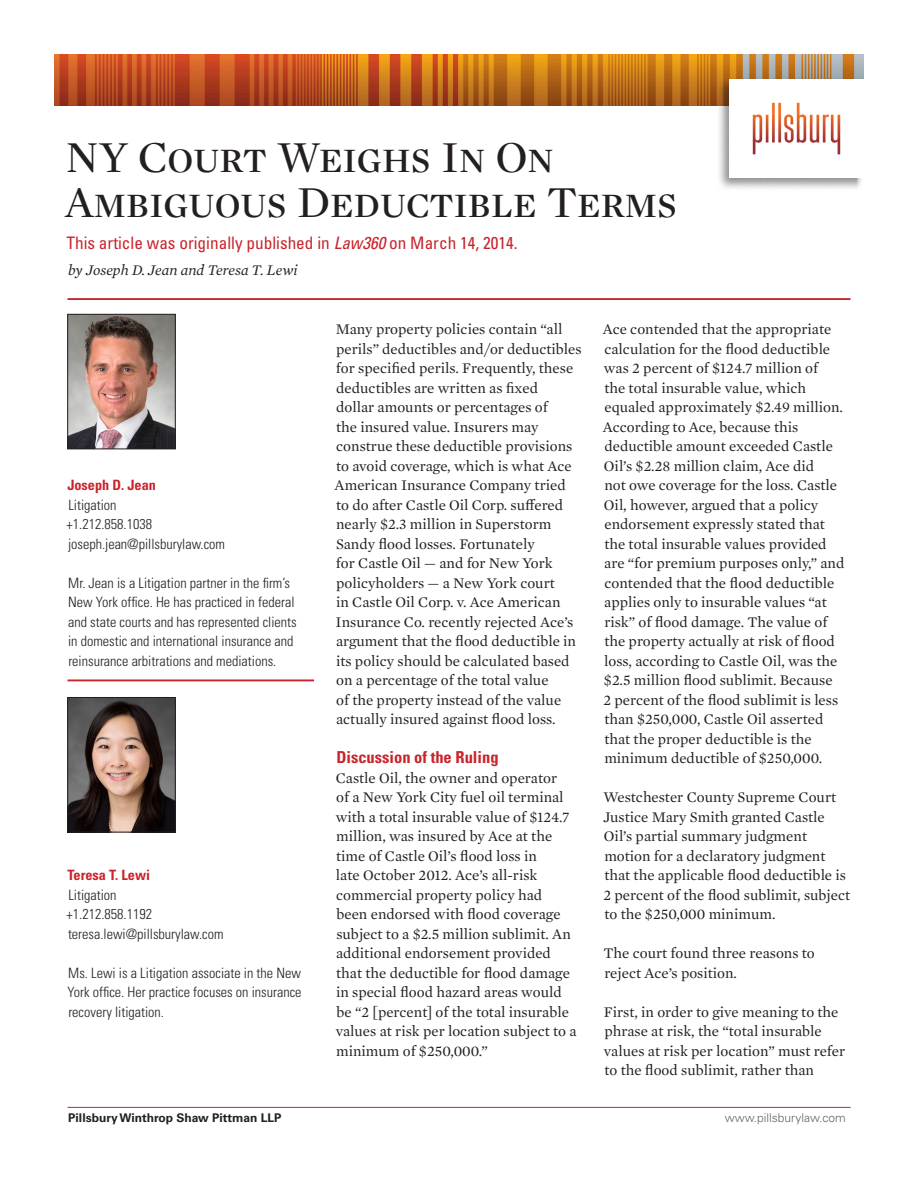
<style>
.page{position:relative;width:918px;height:1188px;background:#fff}
.page>*{position:absolute;margin:0;border:0;box-sizing:border-box;transform-origin:0 0}
.First_Page_-_Main_He{font:45px/45px "Mercury Display";color:#231f20}
.article_attribution{font:condensed 17.25px "Univers LT Std";color:#c8242b}
.Body_-_Header_1{font:700 condensed 16.5px "Univers LT Std";color:#c8242b}
.Body_-_Main{font:15px/19.5px "Mercury Text G1";color:#231f20}
.byline{font:italic 15px "Mercury Text G1";color:#231f20}
.attorney_bio{font:300 condensed 14.25px/19.5px "Univers LT Std";color:#231f20}
.attorney_info{font:300 condensed 14.25px/19.5px "Univers LT Std";color:#231f20}
.attorney_name{font:700 condensed 14.25px "Univers LT Std";color:#c8242b}
.Practice_Industry{font:300 condensed 14.25px "Univers LT Std";color:#231f20}
.t1{font:700 12px "Univers LT Std";color:#231f20}
.t2{font:300 12px "Univers LT Std";color:#636366}
.s1{font-style:italic}
</style>
<div class="page">
<hr style="left:68px;top:298px;width:782px;height:2px;background:#c8242b">
<img style="left:70px;top:316px;width:104px;height:131px">
<div style="left:68px;top:314px;width:108px;height:135px;border:1px solid #231f20"></div>
<img style="left:70px;top:699px;width:104px;height:131px">
<div style="left:68px;top:697px;width:108px;height:135px;border:1px solid #231f20"></div>
<hr style="left:68px;top:679px;width:246px;height:2px;background:#c8242b">
<hr style="left:68px;top:1107px;width:782px;height:1px;background:#c8242b">
<svg style="left:54px;top:54px;width:810px;height:135px"></svg>
<div style="left:857px;top:165px;width:61px;height:41px;background:#fff"></div>
<p class="First_Page_-_Main_He" style="left:66px;top:133px;width:613px">NY Court Weighs In On<br>Ambiguous Deductible Terms</p>
<p class="article_attribution" style="left:66px;top:232px;width:453px">This article was originally published in <span class="s1">Law360</span> on March 14, 2014.</p>
<p class="byline" style="left:68px;top:260px;width:231px">by Joseph D. Jean and Teresa T. Lewi</p>
<p class="attorney_name" style="left:67px;top:477px;width:90px">Joseph D. Jean</p>
<p class="Practice_Industry" style="left:68px;top:496px;width:50px">Litigation</p>
<p class="attorney_info" style="left:67px;top:515px;width:160px">+1.212.858.1038 joseph.jean@pillsburylaw.com</p>
<p class="attorney_bio" style="left:68px;top:573px;width:230px">Mr. Jean is a Litigation partner in the firm’s New York office. He has practiced in federal and state courts and has represented clients in domestic and international insurance and reinsurance arbitrations and mediations.</p>
<p class="attorney_name" style="left:68px;top:867px;width:84px">Teresa T. Lewi</p>
<p class="Practice_Industry" style="left:68px;top:886px;width:50px">Litigation</p>
<p class="attorney_info" style="left:67px;top:905px;width:158px">+1.212.858.1192 teresa.lewi@pillsburylaw.com</p>
<p class="attorney_bio" style="left:67px;top:963px;width:236px;text-align:justify">Ms. Lewi is a Litigation associate in the New York office. Her practice focuses on insurance recovery litigation.</p>
<p class="t1" style="left:68px;top:1111px;width:215px">Pillsbury Winthrop Shaw Pittman LLP</p>
<p class="Body_-_Main" style="left:335px;top:319px;width:249px">Many property policies contain “all perils” deductibles and/or deductibles for specified perils. Frequently, these deductibles are written as fixed<br>dollar amounts or percentages of<br>the insured value. Insurers may construe these deductible provisions to avoid coverage, which is what Ace American Insurance Company tried to do after Castle Oil Corp. suffered nearly $2.3 million in Superstorm Sandy flood losses. Fortunately<br>for Castle Oil — and for New York policyholders — a New York court<br>in Castle Oil Corp. v. Ace American Insurance Co. recently rejected Ace’s argument that the flood deductible in its policy should be calculated based on a percentage of the total value<br>of the property instead of the value actually insured against flood loss.</p>
<p class="Body_-_Header_1" style="left:336px;top:748px;width:164px">Discussion of the Ruling</p>
<p class="Body_-_Main" style="left:336px;top:767px;width:242px">Castle Oil, the owner and operator<br>of a New York City fuel oil terminal with a total insurable value of $124.7 million, was insured by Ace at the time of Castle Oil’s flood loss in<br>late October 2012. Ace’s all-risk commercial property policy had<br>been endorsed with flood coverage subject to a $2.5 million sublimit. An additional endorsement provided that the deductible for flood damage in special flood hazard areas would be “2 [percent] of the total insurable values at risk per location subject to a minimum of $250,000.”</p>
<p class="Body_-_Main" style="left:603px;top:319px;width:243px">Ace contended that the appropriate calculation for the flood deductible was 2 percent of $124.7 million of<br>the total insurable value, which equaled approximately $2.49 million.<br>According to Ace, because this deductible amount exceeded Castle Oil’s $2.28 million claim, Ace did<br>not owe coverage for the loss. Castle Oil, however, argued that a policy endorsement expressly stated that the total insurable values provided are “for premium purposes only,” and contended that the flood deductible applies only to insurable values “at risk” of flood damage. The value of the property actually at risk of flood loss, according to Castle Oil, was the $2.5 million flood sublimit. Because<br>2 percent of the flood sublimit is less than $250,000, Castle Oil asserted that the proper deductible is the minimum deductible of $250,000.</p>
<p class="Body_-_Main" style="left:603px;top:787px;width:249px">Westchester County Supreme Court Justice Mary Smith granted Castle Oil’s partial summary judgment motion for a declaratory judgment that the applicable flood deductible is 2 percent of the flood sublimit, subject to the $250,000 minimum.</p>
<p class="Body_-_Main" style="left:604px;top:943px;width:213px">The court found three reasons to reject Ace’s position.</p>
<p class="Body_-_Main" style="left:604px;top:1001px;width:243px">First, in order to give meaning to the phrase at risk, the “total insurable values at risk per location” must refer to the flood sublimit, rather than</p>
<p class="t2" style="left:725px;top:1111px;width:123px">www.pillsburylaw.com</p>
</div>
